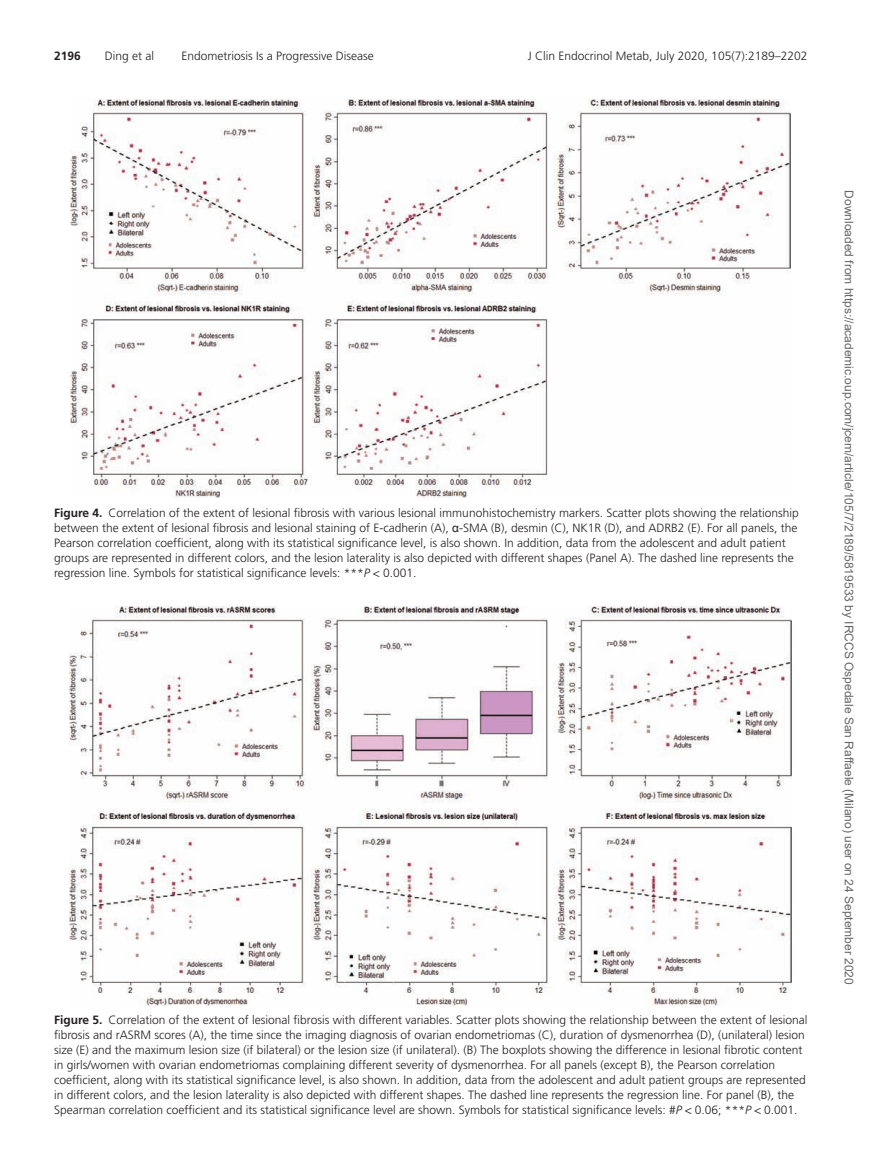
<style>
.page{position:relative;width:878px;height:1175px;background:#fff}
.page>*{position:absolute;margin:0;border:0;box-sizing:border-box;transform-origin:0 0}
.t1{font:300 12px/15px "Frutiger LT Std";color:#231f20}
.t2{font:12px "Arial";color:#666}
.t3{font:700 12px "Frutiger LT Std";color:#231f20}
.s1{font-weight:700}
.s2{font-family:"Arial Unicode MS";font-weight:400}
.s3{font-style:italic}
</style>
<div class="page">
<img style="left:70px;top:606px;width:721px;height:399px">
<img style="left:70px;top:100px;width:720px;height:398px">
<p class="t3" style="left:54px;top:49px;width:28px">2196</p>
<p class="t1" style="left:105px;top:48px;width:51px">Ding et al</p>
<p class="t1" style="left:181px;top:48px;width:194px">Endometriosis Is a Progressive Disease</p>
<p class="t1" style="left:528px;top:48px;width:281px">J Clin Endocrinol Metab, July 2020, 105(7):2189–2202</p>
<p class="t1" style="left:54px;top:505px;width:746px"><span class="s1">Figure 4.</span> Correlation of the extent of lesional fibrosis with various lesional immunohistochemistry markers. Scatter plots showing the relationship between the extent of lesional fibrosis and lesional staining of E-cadherin (A), <span class="s2">α</span>-SMA (B), desmin (C), NK1R (D), and ADRB2 (E). For all panels, the Pearson correlation coefficient, along with its statistical significance level, is also shown. In addition, data from the adolescent and adult patient groups are represented in different colors, and the lesion laterality is also depicted with different shapes (Panel A). The dashed line represents the regression line. Symbols for statistical significance levels: ***<span class="s3">P</span> &lt; 0.001.</p>
<p class="t1" style="left:54px;top:1012px;width:754px"><span class="s1">Figure 5.</span> Correlation of the extent of lesional fibrosis with different variables. Scatter plots showing the relationship between the extent of lesional fibrosis and rASRM scores (A), the time since the imaging diagnosis of ovarian endometriomas (C), duration of dysmenorrhea (D), (unilateral) lesion size (E) and the maximum lesion size (if bilateral) or the lesion size (if unilateral). (B) The boxplots showing the difference in lesional fibrotic content in girls/women with ovarian endometriomas complaining different severity of dysmenorrhea. For all panels (except B), the Pearson correlation coefficient, along with its statistical significance level, is also shown. In addition, data from the adolescent and adult patient groups are represented in different colors, and the lesion laterality is also depicted with different shapes. The dashed line represents the regression line. For panel (B), the Spearman correlation coefficient and its statistical significance level are shown. Symbols for statistical significance levels: #<span class="s3">P</span> &lt; 0.06; ***<span class="s3">P</span> &lt; 0.001.</p>
<p class="t2" style="left:853px;top:190px;width:795px;rotate:90deg">Downloaded from https://academic.oup.com/jcem/article/105/7/2189/5819533 by IRCCS Ospedale San Raffaele (Milano) user on 24 September 2020</p>
</div>
